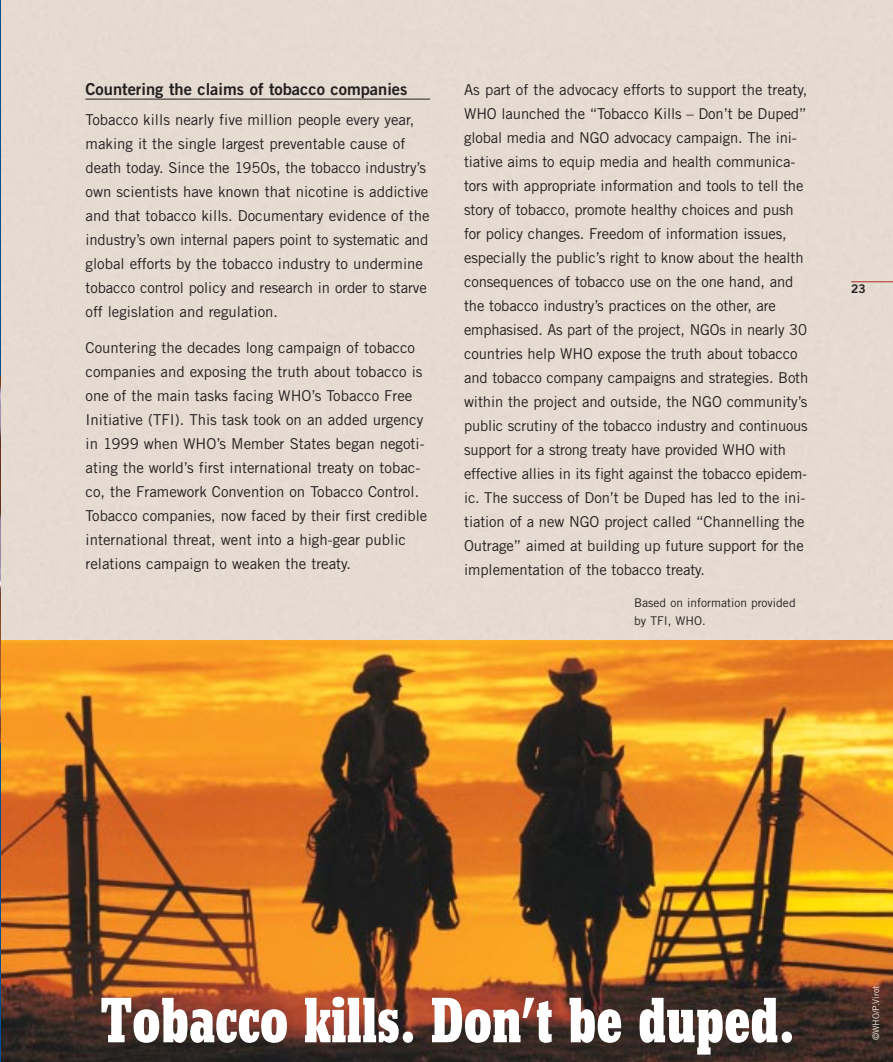
<style>
.page{position:relative;width:893px;height:1062px;background:#fff}
.page>*{position:absolute;margin:0;border:0;box-sizing:border-box;transform-origin:0 0}
.t1{font:700 63px "Beton Condensed BQ";color:#fff;scale:.9 1}
.t2{font:16.5px "Trade Gothic Bold Two";color:#231f1f}
.t3{font:15px/24px "Trade Gothic";letter-spacing:-.005em;color:#231f1f}
.t4{font:12px/18px "Trade Gothic";color:#231f1f}
.t5{font:12px "Trade Gothic Bold Two";color:#231f1f}
.t6{font:9px "Trade Gothic";color:#f2e9de}
</style>
<div class="page">
<div style="left:1px;top:0;width:891px;height:641px;background:#e5dbd1"></div>
<hr style="left:85px;top:99px;width:345px;height:1px;background:#231f1f">
<hr style="left:851px;top:281px;width:41px;height:1px;background:#b23426">
<img style="left:1px;top:641px;width:891px;height:421px">
<img style="left:0;top:377px;width:1px;height:366px">
<p class="t2" style="left:85px;top:83px;width:323px">Countering the claims of tobacco companies</p>
<p class="t3" style="left:85px;top:109px;width:345px">Tobacco kills nearly five million people every year, making it the single largest preventable cause of death today. Since the 1950s, the tobacco industry’s own scientists have known that nicotine is addictive and that tobacco kills. Documentary evidence of the industry’s own internal papers point to systematic and global efforts by the tobacco industry to undermine tobacco control policy and research in order to starve off legislation and regulation.</p>
<p class="t3" style="left:85px;top:337px;width:343px">Countering the decades long campaign of tobacco companies and exposing the truth about tobacco is one of the main tasks facing WHO’s Tobacco Free Initiative (TFI). This task took on an added urgency in 1999 when WHO’s Member States began negoti&shy;ating the world’s first international treaty on tobac&shy;co, the Framework Convention on Tobacco Control.<br>Tobacco companies, now faced by their first credible international threat, went into a high-gear public relations campaign to weaken the treaty.</p>
<p class="t3" style="left:464px;top:79px;width:345px">As part of the advocacy efforts to support the treaty, WHO launched the “Tobacco Kills – Don’t be Duped” global media and NGO advocacy campaign. The ini&shy;tiative aims to equip media and health communica&shy;tors with appropriate information and tools to tell the story of tobacco, promote healthy choices and push for policy changes. Freedom of information issues, especially the public’s right to know about the health consequences of tobacco use on the one hand, and the tobacco industry’s practices on the other, are emphasised. As part of the project, NGOs in nearly 30 countries help WHO expose the truth about tobacco and tobacco company campaigns and strategies. Both within the project and outside, the NGO community’s public scrutiny of the tobacco industry and continuous support for a strong treaty have provided WHO with effective allies in its fight against the tobacco epidem&shy;ic. The success of Don’t be Duped has led to the ini&shy;tiation of a new NGO project called “Channelling the Outrage” aimed at building up future support for the implementation of the tobacco treaty.</p>
<p class="t4" style="left:634px;top:595px;width:163px">Based on information provided by TFI, WHO.</p>
<p class="t5" style="left:851px;top:284px;width:16px">23</p>
<h1 class="t1" style="left:100px;top:997px;width:772px">Tobacco kills. Don’t be duped.</h1>
<p class="t6" style="left:872px;top:1040px;width:56px;rotate:-90deg">©WHO/P.Virot</p>
</div>
